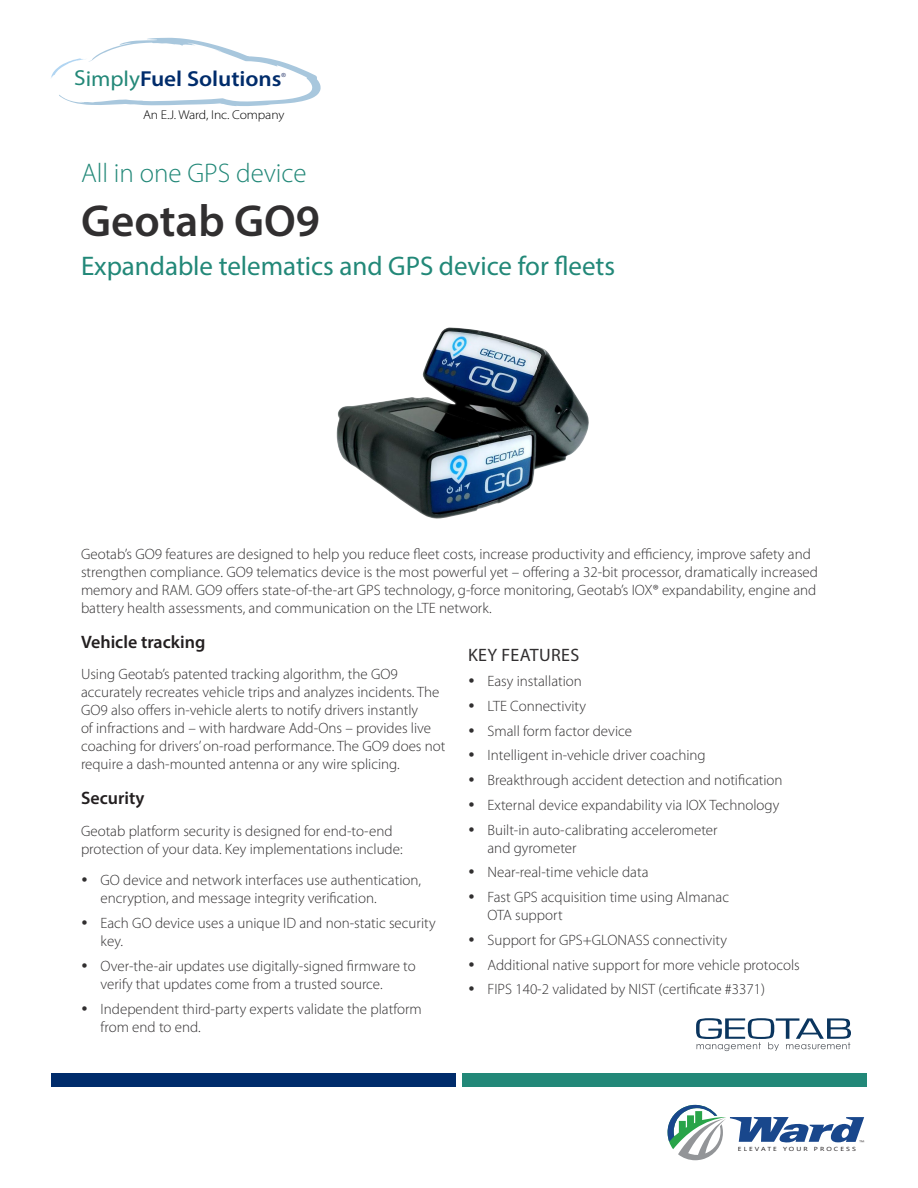
<style>
.page{position:relative;width:918px;height:1188px;background:#fff}
.page>*{position:absolute;margin:0;border:0;box-sizing:border-box;transform-origin:0 0}
.t1{font:600 45px "Myriad Pro";color:#312f30}
.H2_-_g{font:27px "Myriad Pro";color:#228878}
.H2_-_g_light{font:300 27px "Myriad Pro";color:#228878}
.t2{font:600 21.75px "Myriad Pro";letter-spacing:-.005em;color:#002c6b;scale:1.06 1}
.t3{font:600 18px "Myriad Pro";color:#231f20}
.B1{font:18px "Myriad Pro";letter-spacing:.02em;color:#312f30}
.t4{font:300 15px/18px "Myriad Pro";color:#312f30}
.t5{font:300 12.75px "Myriad Pro";letter-spacing:-.01em;color:#000;scale:1.06 1}
.t6{font:300 6.9px "Myriad Pro";color:#231f20;scale:1.23 1}
.t7{font:5.85px "Segoe UI Variable";letter-spacing:.29em;color:#231f20;scale:1.23 1}
.t8{font:5.55px "Arial";color:#223267;scale:1.06 1}
.s1{font-weight:400;color:#238878}
</style>
<div class="page">
<svg style="left:51px;top:38px;width:270px;height:68px"></svg>
<svg style="left:668px;top:1105px;width:196px;height:55px"></svg>
<div style="left:51px;top:1073px;width:405px;height:14px;background:#002c6b"></div>
<div style="left:462px;top:1073px;width:405px;height:14px;background:#228878"></div>
<svg style="left:696px;top:1018px;width:155px;height:33px"></svg>
<img style="left:336px;top:327px;width:253px;height:192px">
<p class="t2" style="left:74px;top:65px;width:197px"><span class="s1">Simply</span>Fuel Solutions</p>
<p class="t8" style="left:282px;top:71px;width:6px">®</p>
<p class="t5" style="left:143px;top:107px;width:135px">An E.J. Ward, Inc. Company</p>
<p class="H2_-_g_light" style="left:81px;top:157px;width:227px">All in one GPS device</p>
<h1 class="t1" style="left:81px;top:193px;width:240px">Geotab GO9</h1>
<p class="H2_-_g" style="left:81px;top:250px;width:536px">Expandable telematics and GPS device for fleets</p>
<p class="t4" style="left:81px;top:545px;width:739px">Geotab’s GO9 features are designed to help you reduce fleet costs, increase productivity and efficiency, improve safety and strengthen compliance. GO9 telematics device is the most powerful yet – offering a 32-bit processor, dramatically increased memory and RAM. GO9 offers state-of-the-art GPS technology, g-force monitoring, Geotab’s IOX® expandability, engine and battery health assessments, and communication on the LTE network.</p>
<h3 class="t3" style="left:81px;top:630px;width:126px">Vehicle tracking</h3>
<p class="t4" style="left:81px;top:665px;width:366px">Using Geotab’s patented tracking algorithm, the GO9 accurately recreates vehicle trips and analyzes incidents. The GO9 also offers in-vehicle alerts to notify drivers instantly<br>of infractions and – with hardware Add‑Ons – provides live coaching for drivers’ on‑road performance. The GO9 does not require a dash‑mounted antenna or any wire splicing.</p>
<h3 class="t3" style="left:81px;top:787px;width:65px">Security</h3>
<p class="t4" style="left:81px;top:822px;width:323px">Geotab platform security is designed for end-to-end protection of your data. Key implementations include:</p>
<p class="t4" style="left:100px;top:871px;width:322px">GO device and network interfaces use authentication, encryption, and message integrity verification.</p>
<p class="t4" style="left:100px;top:914px;width:337px">Each GO device uses a unique ID and non-static security key.</p>
<p class="t4" style="left:100px;top:957px;width:317px">Over-the-air updates use digitally-signed firmware to verify that updates come from a trusted source.</p>
<p class="t4" style="left:100px;top:1000px;width:323px">Independent third-party experts validate the platform from end to end.</p>
<p class="B1" style="left:468px;top:644px;width:113px">KEY FEATURES</p>
<p class="t4" style="left:488px;top:672px;width:96px">Easy installation</p>
<p class="t4" style="left:488px;top:697px;width:100px">LTE Connectivity</p>
<p class="t4" style="left:488px;top:722px;width:146px">Small form factor device</p>
<p class="t4" style="left:488px;top:746px;width:220px">Intelligent in-vehicle driver coaching</p>
<p class="t4" style="left:488px;top:771px;width:297px">Breakthrough accident detection and notification</p>
<p class="t4" style="left:488px;top:796px;width:293px">External device expandability via IOX Technology</p>
<p class="t4" style="left:488px;top:821px;width:232px">Built-in auto-calibrating accelerometer and gyrometer</p>
<p class="t4" style="left:488px;top:863px;width:163px">Near-real-time vehicle data</p>
<p class="t4" style="left:488px;top:888px;width:243px">Fast GPS acquisition time using Almanac<br>OTA support</p>
<p class="t4" style="left:488px;top:931px;width:241px">Support for GPS+GLONASS connectivity</p>
<p class="t4" style="left:488px;top:956px;width:314px">Additional native support for more vehicle protocols</p>
<p class="t4" style="left:488px;top:980px;width:279px">FIPS 140-2 validated by NIST (certificate #3371)</p>
<p class="t6" style="left:859px;top:1138px;width:6px">™</p>
<p class="t7" style="left:738px;top:1145px;width:98px">ELEVATE YOUR PROCESS</p>
</div>
